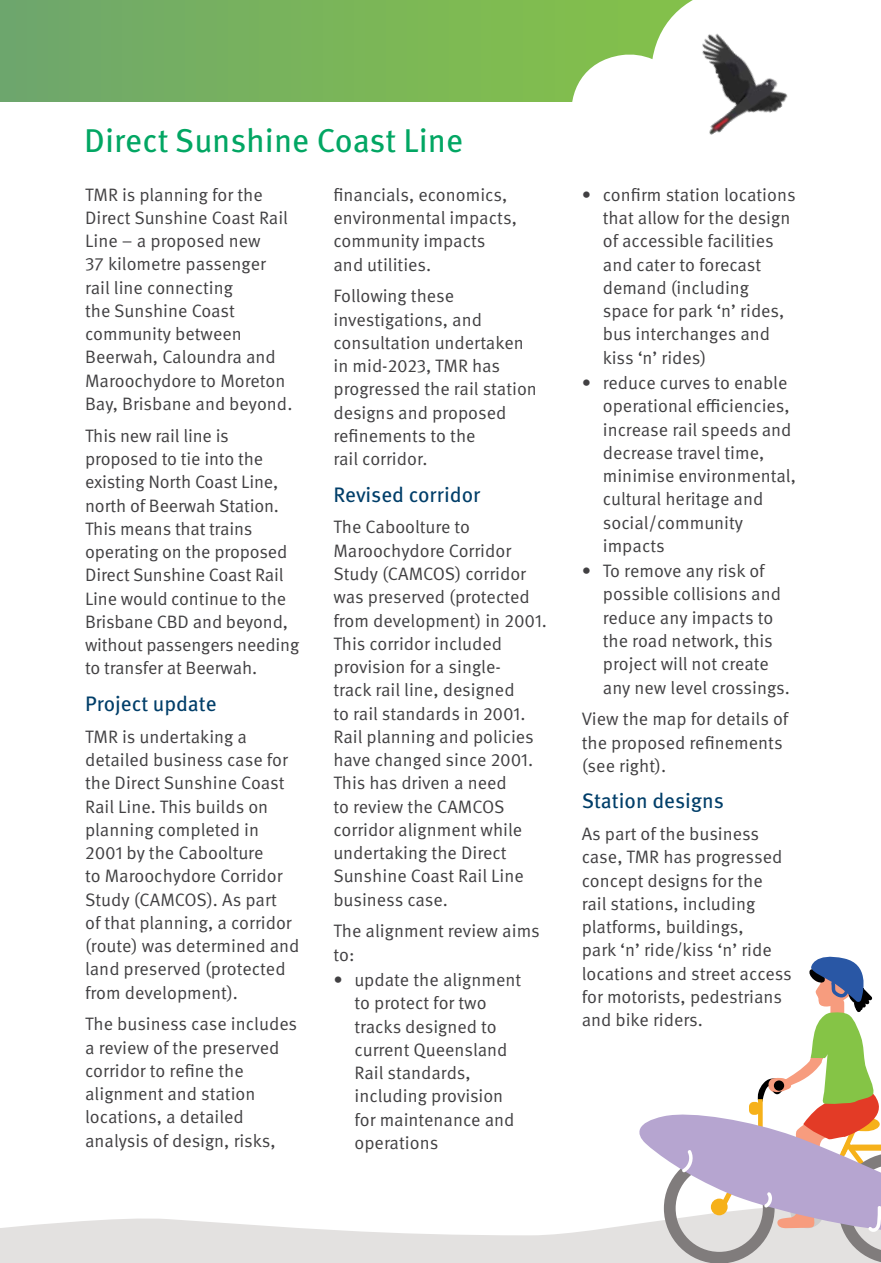
<style>
.page{position:relative;width:881px;height:1263px;background:#fff}
.page>*{position:absolute;margin:0;border:0;box-sizing:border-box;transform-origin:0 0}
.t1{font:33px "Meta Pro";color:#02a663}
.t2{font:21px "Meta Pro";color:#003e69}
.t3{font:18px/23.2px "Meta Pro Norm";color:#414042}
</style>
<div class="page">
<svg style="left:0;top:1218px;width:635px;height:45px;fill:#e3e1e0"></svg>
<svg style="left:635px;top:956px;width:245px;height:307px"></svg>
<div style="left:773px;top:1080px;width:10px;height:11px;background:#000;border-radius:50%"></div>
<svg style="left:0;top:0;width:544px;height:102px;background:#77b15d"></svg>
<svg style="left:544px;top:0;width:149px;height:102px;fill:#82bf4e"></svg>
<img style="left:663px;top:12px;width:125px;height:123px">
<h1 class="t1" style="left:84px;top:116px;width:380px">Direct Sunshine Coast Line</h1>
<p class="t3" style="left:85px;top:182px;width:209px">TMR is planning for the<br>Direct Sunshine Coast Rail<br>Line – a proposed new<br>37 kilometre passenger rail line connecting<br>the Sunshine Coast community between<br>Beerwah, Caloundra and<br>Maroochydore to Moreton<br>Bay, Brisbane and beyond.</p>
<p class="t3" style="left:85px;top:423px;width:216px">This new rail line is proposed to tie into the existing North Coast Line, north of Beerwah Station.<br>This means that trains operating on the proposed<br>Direct Sunshine Coast Rail<br>Line would continue to the<br>Brisbane CBD and beyond, without passengers needing to transfer at Beerwah.</p>
<p class="t2" style="left:85px;top:688px;width:133px">Project update</p>
<p class="t3" style="left:85px;top:724px;width:216px">TMR is undertaking a detailed business case for the Direct Sunshine Coast<br>Rail Line. This builds on planning completed in<br>2001 by the Caboolture<br>to Maroochydore Corridor<br>Study (CAMCOS). As part<br>of that planning, a corridor (route) was determined and land preserved (protected from development).</p>
<p class="t3" style="left:85px;top:1011px;width:213px">The business case includes a review of the preserved corridor to refine the alignment and station locations, a detailed analysis of design, risks,</p>
<p class="t3" style="left:333px;top:182px;width:185px">financials, economics, environmental impacts, community impacts and utilities.</p>
<p class="t3" style="left:333px;top:283px;width:205px">Following these investigations, and consultation undertaken in mid-2023, TMR has progressed the rail station designs and proposed refinements to the<br>rail corridor.</p>
<p class="t2" style="left:333px;top:478px;width:148px">Revised corridor</p>
<p class="t3" style="left:333px;top:514px;width:215px">The Caboolture to<br>Maroochydore Corridor<br>Study (CAMCOS) corridor was preserved (protected from development) in 2001.<br>This corridor included provision for a single-<br>track rail line, designed<br>to rail standards in 2001.<br>Rail planning and policies have changed since 2001.<br>This has driven a need<br>to review the CAMCOS corridor alignment while undertaking the Direct<br>Sunshine Coast Rail Line business case.</p>
<p class="t3" style="left:333px;top:918px;width:208px">The alignment review aims to:</p>
<p class="t3" style="left:354px;top:967px;width:168px;text-indent:-21px">• update the alignment to protect for two tracks designed to current Queensland<br>Rail standards, including provision for maintenance and operations</p>
<p class="t3" style="left:602px;top:182px;width:194px;text-indent:-21px">• confirm station locations that allow for the design of accessible facilities and cater to forecast demand (including space for park ‘n’ rides, bus interchanges and kiss ‘n’ rides)</p>
<p class="t3" style="left:602px;top:370px;width:195px;text-indent:-21px">• reduce curves to enable operational efficiencies, increase rail speeds and decrease travel time, minimise environmental, cultural heritage and social/community impacts</p>
<p class="t3" style="left:602px;top:558px;width:189px;text-indent:-21px">• To remove any risk of possible collisions and reduce any impacts to the road network, this project will not create any new level crossings.</p>
<p class="t3" style="left:581px;top:706px;width:208px">View the map for details of the proposed refinements (see right).</p>
<p class="t2" style="left:581px;top:785px;width:143px">Station designs</p>
<p class="t3" style="left:581px;top:821px;width:211px">As part of the business case, TMR has progressed concept designs for the rail stations, including platforms, buildings,<br>park ‘n’ ride/kiss ‘n’ ride locations and street access for motorists, pedestrians and bike riders.</p>
</div>
